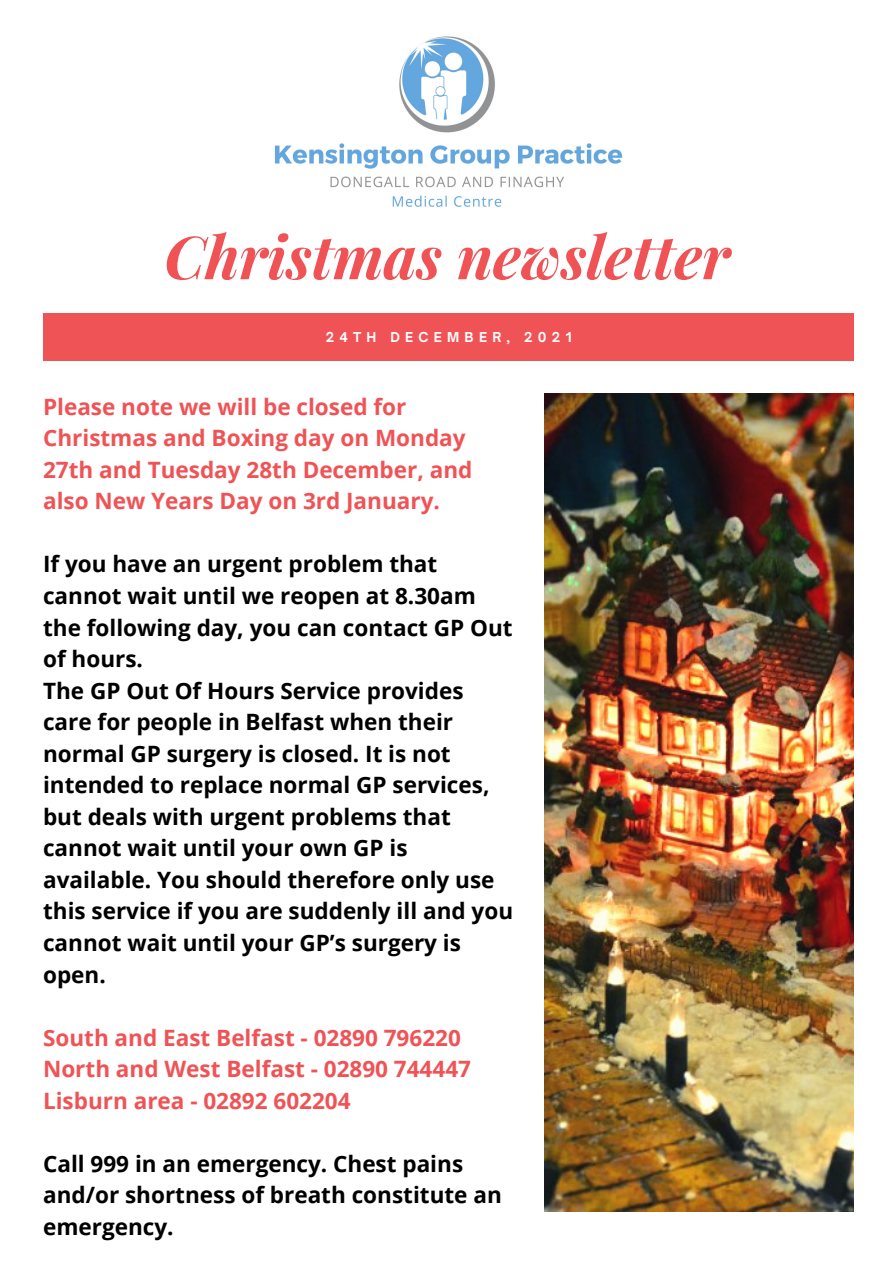
<style>
.page{position:relative;width:894px;height:1264px;background:#fff}
.page>*{position:absolute;margin:0;border:0;box-sizing:border-box;transform-origin:0 0}
.t1{font:italic 700 59.55px "Playfair Display";color:#f05356}
.t2{font:700 22.5px/31.5px "Open Sans";color:#000}
.t3{font:700 22.5px/31.5px "Open Sans";color:#f05356}
.t4{font:700 13.05px "Open Sauce One";letter-spacing:.4em;color:#fff}
</style>
<div class="page">
<img style="left:544px;top:393px;width:309px;height:818px">
<div style="left:43px;top:314px;width:810px;height:47px;background:#f05356"></div>
<img style="left:275px;top:36px;width:348px;height:171px">
<p class="t1" style="left:164px;top:215px;width:567px">Christmas newsletter</p>
<p class="t4" style="left:325px;top:329px;width:247px">24TH DECEMBER, 2021</p>
<p class="t3" style="left:43px;top:390px;width:431px">Please note we will be closed for Christmas and Boxing day on Monday 27th and Tuesday 28th December, and also New Years Day on 3rd January.</p>
<p class="t2" style="left:43px;top:548px;width:471px">If you have an urgent problem that cannot wait until we reopen at 8.30am the following day, you can contact GP Out of hours.</p>
<p class="t2" style="left:43px;top:674px;width:471px">The GP Out Of Hours Service provides care for people in Belfast when their normal GP surgery is closed. It is not intended to replace normal GP services, but deals with urgent problems that cannot wait until your own GP is available. You should therefore only use this service if you are suddenly ill and you cannot wait until your GP’s surgery is open.</p>
<p class="t3" style="left:43px;top:1021px;width:419px">South and East Belfast - 02890 796220</p>
<p class="t3" style="left:43px;top:1052px;width:429px">North and West Belfast - 02890 744447</p>
<p class="t3" style="left:43px;top:1084px;width:309px">Lisburn area - 02892 602204</p>
<p class="t2" style="left:43px;top:1147px;width:421px">Call 999 in an emergency. Chest pains</p>
<p class="t2" style="left:43px;top:1178px;width:460px">and/or shortness of breath constitute an emergency.</p>
</div>
